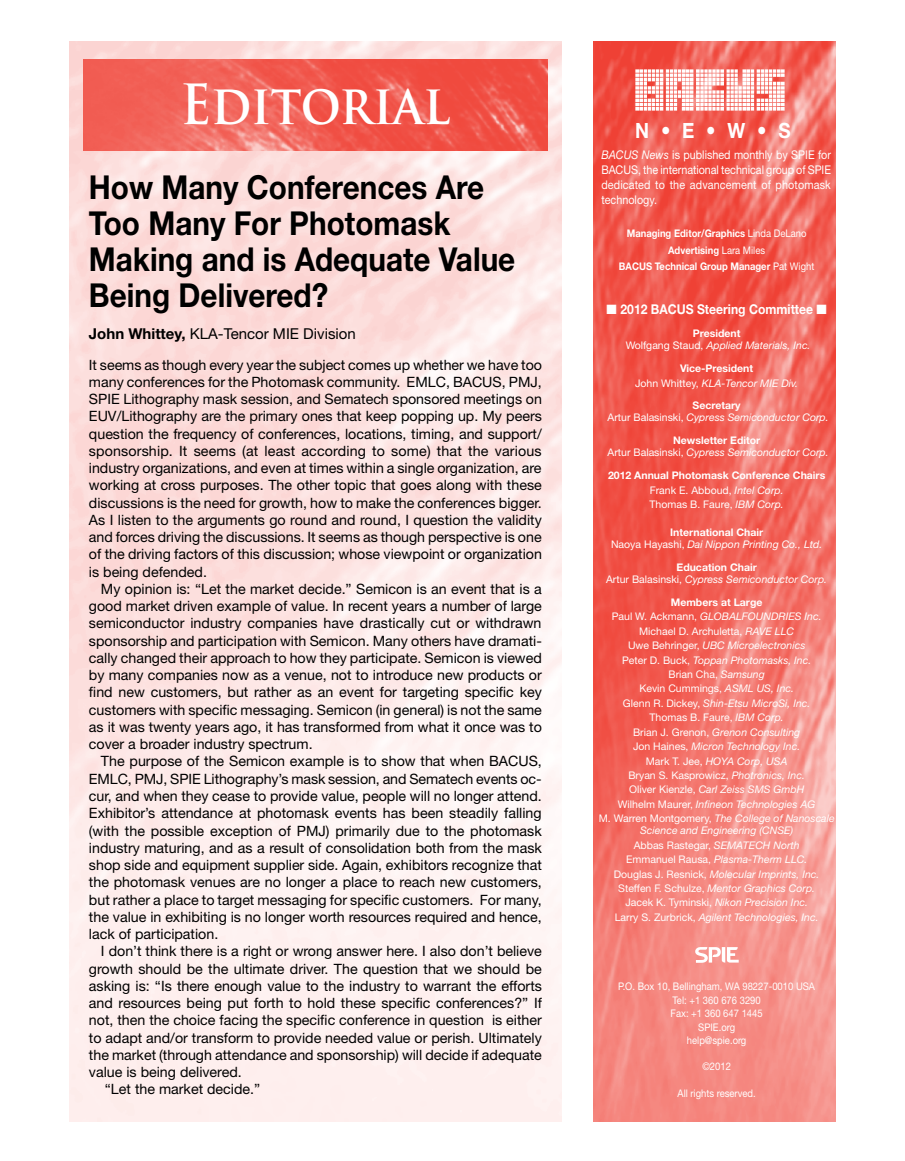
<style>
.page{position:relative;width:905px;height:1161px;background:#fff}
.page>*{position:absolute;margin:0;border:0;box-sizing:border-box;transform-origin:0 0}
.t1{font:700 54px "Trajan Pro";color:#fff;scale:.9 1}
.t2{font:700 33px/36px "Helvetica Neue";color:#000;scale:.9 1}
.t3{font:700 21px "Helvetica Neue";color:#fff;scale:.9 1}
.t4{font:15px "Helvetica Neue";color:#000}
.t5{font:14.25px/17.2px "Helvetica Neue";color:#000;text-align:justify}
.t6{font:700 13.5px "Helvetica Neue";color:#fff;scale:.9 1}
.t7{font:12px/15px "Helvetica Neue";letter-spacing:.01em;color:#fff;text-align:justify;scale:.9 1}
.t8{font:italic 10.5px/14.4px "Helvetica Neue";color:#fff;text-align:center}
.t9{font:10.5px/13.5px "Helvetica Neue";color:#fff;text-align:center;scale:.9 1}
.t10{font:700 10.5px/16.5px "Helvetica Neue";color:#fff;text-align:center;scale:.9 1}
.t11{font:700 10.5px/14.4px "Helvetica Neue";color:#fff;text-align:center}
.s1{font-weight:700}
.s2{font-style:italic}
.s3{font-weight:400}
.s4{font-weight:700;font-style:normal}
.s5{font-style:normal}
.s6{font-weight:400;font-style:italic}
</style>
<div class="page">
<img style="left:593px;top:41px;width:242px;height:1080px">
<img style="left:69px;top:41px;width:492px;height:1080px">
<img style="left:83px;top:59px;width:464px;height:91px">
<img style="left:635px;top:70px;width:149px;height:40px">
<svg style="left:695px;top:947px;width:43px;height:16px"></svg>
<h1 class="t1" style="left:180px;top:71px;width:301px">Editorial</h1>
<h2 class="t2" style="left:89px;top:169px;width:475px">How Many Conferences Are<br>Too Many For Photomask<br>Making and is Adequate Value<br>Being Delivered?</h2>
<p class="t4" style="left:89px;top:325px;width:268px"><span class="s1">John Whittey,</span> KLA-Tencor MIE Division</p>
<p class="t5" style="left:89px;top:356px;width:454px">It seems as though every year the subject comes up whether we have too many conferences for the Photomask community. EMLC, BACUS, PMJ, SPIE Lithography mask session, and Sematech sponsored meetings on EUV/Lithography are the primary ones that keep popping up. My peers question the frequency of conferences, locations, timing, and support/ sponsorship. It seems (at least according to some) that the various industry organizations, and even at times within a single organization, are working at cross purposes. The other topic that goes along with these discussions is the need for growth, how to make the conferences bigger.<br>As I listen to the arguments go round and round, I question the validity and forces driving the discussions. It seems as though perspective is one of the driving factors of this discussion; whose viewpoint or organization is being defended.</p>
<p class="t5" style="left:89px;top:580px;width:454px;text-indent:12px">My opinion is: “Let the market decide.” Semicon is an event that is a good market driven example of value. In recent years a number of large semiconductor industry companies have drastically cut or withdrawn sponsorship and participation with Semicon. Many others have dramati&shy;cally changed their approach to how they participate. Semicon is viewed by many companies now as a venue, not to introduce new products or find new customers, but rather as an event for targeting specific key customers with specific messaging. Semicon (in general) is not the same as it was twenty years ago, it has transformed from what it once was to cover a broader industry spectrum.</p>
<p class="t5" style="left:89px;top:753px;width:454px;text-indent:12px">The purpose of the Semicon example is to show that when BACUS, EMLC, PMJ, SPIE Lithography’s mask session, and Sematech events oc&shy;cur, and when they cease to provide value, people will no longer attend.<br>Exhibitor’s attendance at photomask events has been steadily falling (with the possible exception of PMJ) primarily due to the photomask industry maturing, and as a result of consolidation both from the mask shop side and equipment supplier side. Again, exhibitors recognize that the photomask venues are no longer a place to reach new customers, but rather a place to target messaging for specific customers. For many, the value in exhibiting is no longer worth resources required and hence, lack of participation.</p>
<p class="t5" style="left:101px;top:942px;width:442px">I don’t think there is a right or wrong answer here. I also don’t believe</p>
<p class="t5" style="left:89px;top:960px;width:454px">growth should be the ultimate driver. The question that we should be</p>
<p class="t5" style="left:89px;top:977px;width:454px">asking is: “Is there enough value to the industry to warrant the efforts</p>
<p class="t5" style="left:89px;top:994px;width:454px">and resources being put forth to hold these specific conferences?” If</p>
<p class="t5" style="left:89px;top:1011px;width:454px">not, then the choice facing the specific conference in question is either</p>
<p class="t5" style="left:89px;top:1029px;width:454px">to adapt and/or transform to provide needed value or perish. Ultimately</p>
<p class="t5" style="left:89px;top:1046px;width:454px">the market (through attendance and sponsorship) will decide if adequate</p>
<p class="t5" style="left:89px;top:1063px;width:154px">value is being delivered.</p>
<p class="t5" style="left:105px;top:1080px;width:157px">“Let the market decide.”</p>
<h3 class="t3" style="left:635px;top:118px;width:174px">N • E • W • S</h3>
<p class="t7" style="left:601px;top:148px;width:257px"><span class="s2">BACUS News</span> is published monthly by SPIE for BACUS, the international technical group of SPIE dedicated to the advancement of photomask technology.</p>
<p class="t10" style="left:619px;top:225px;width:219px">Managing Editor/Graphics <span class="s3">Linda DeLano<br></span>Advertising <span class="s3">Lara Miles<br></span>BACUS Technical Group Manager <span class="s3">Pat Wight</span></p>
<p class="t6" style="left:606px;top:301px;width:246px">■ 2012 BACUS Steering Committee ■</p>
<p class="t8" style="left:625px;top:327px;width:186px;line-height:12px"><span class="s4">President<br></span><span class="s5">Wolfgang Staud,</span> Applied Materials, Inc.</p>
<p class="t8" style="left:635px;top:361px;width:164px"><span class="s4">Vice-President<br></span><span class="s5">John Whittey,</span> KLA-Tencor MIE Div.</p>
<p class="t8" style="left:607px;top:400px;width:222px;line-height:12px"><span class="s4">Secretary<br></span><span class="s5">Artur Balasinski,</span> Cypress Semiconductor Corp.</p>
<p class="t8" style="left:607px;top:434px;width:222px;line-height:12px"><span class="s4">Newsletter Editor<br></span><span class="s5">Artur Balasinski,</span> Cypress Semiconductor Corp.</p>
<p class="t11" style="left:608px;top:468px;width:219px">2012 Annual Photomask Conference Chairs<br><span class="s3">Frank E. Abboud,</span> <span class="s6">Intel Corp.<br></span><span class="s3">Thomas B. Faure,</span> <span class="s6">IBM Corp.</span></p>
<p class="t8" style="left:611px;top:526px;width:213px;line-height:12px"><span class="s4">International Chair<br></span><span class="s5">Naoya Hayashi,</span> Dai Nippon Printing Co., Ltd.</p>
<p class="t8" style="left:606px;top:561px;width:222px;line-height:12px"><span class="s4">Education Chair<br></span><span class="s5">Artur Balasinski,</span> Cypress Semiconductor Corp.</p>
<p class="t8" style="left:598px;top:595px;width:237px"><span class="s4">Members at Large<br></span><span class="s5">Paul W. Ackmann,</span> GLOBALFOUNDRIES Inc.<br><span class="s5">Michael D. Archuletta,</span> RAVE LLC<br><span class="s5">Uwe Behringer,</span> UBC Microelectronics<br><span class="s5">Peter D. Buck,</span> Toppan Photomasks, Inc.<br><span class="s5">Brian Cha,</span> Samsung<br><span class="s5">Kevin Cummings,</span> ASML US, Inc.<br><span class="s5">Glenn R. Dickey,</span> Shin-Etsu MicroSi, Inc.<br><span class="s5">Thomas B. Faure,</span> IBM Corp.<br><span class="s5">Brian J. Grenon,</span> Grenon Consulting<br><span class="s5">Jon Haines,</span> Micron Technology Inc.<br><span class="s5">Mark T. Jee,</span> HOYA Corp, USA<br><span class="s5">Bryan S. Kasprowicz,</span> Photronics, Inc.<br><span class="s5">Oliver Kienzle,</span> Carl Zeiss SMS GmbH<br><span class="s5">Wilhelm Maurer,</span> Infineon Technologies AG<br><span class="s5">M. Warren Montgomery,</span> The College of Nanoscale</p>
<p class="t8" style="left:614px;top:823px;width:207px">Science and Engineering (CNSE)<br><span class="s5">Abbas Rastegar,</span> SEMATECH North <span class="s5">Emmanuel Rausa,</span> Plasma-Therm LLC.<br><span class="s5">Douglas J. Resnick,</span> Molecular Imprints, Inc.<br><span class="s5">Steffen F. Schulze,</span> Mentor Graphics Corp.<br><span class="s5">Jacek K. Tyminski,</span> Nikon Precision Inc.<br><span class="s5">Larry S. Zurbrick,</span> Agilent Technologies, Inc.</p>
<p class="t9" style="left:618px;top:980px;width:220px">P.O. Box 10, Bellingham, WA 98227-0010 USA<br>Tel: +1 360 676 3290<br>Fax: +1 360 647 1445<br>SPIE.org<br>help@spie.org</p>
<p class="t9" style="left:702px;top:1059px;width:33px">©2012</p>
<p class="t9" style="left:677px;top:1086px;width:88px">All rights reserved.</p>
</div>
